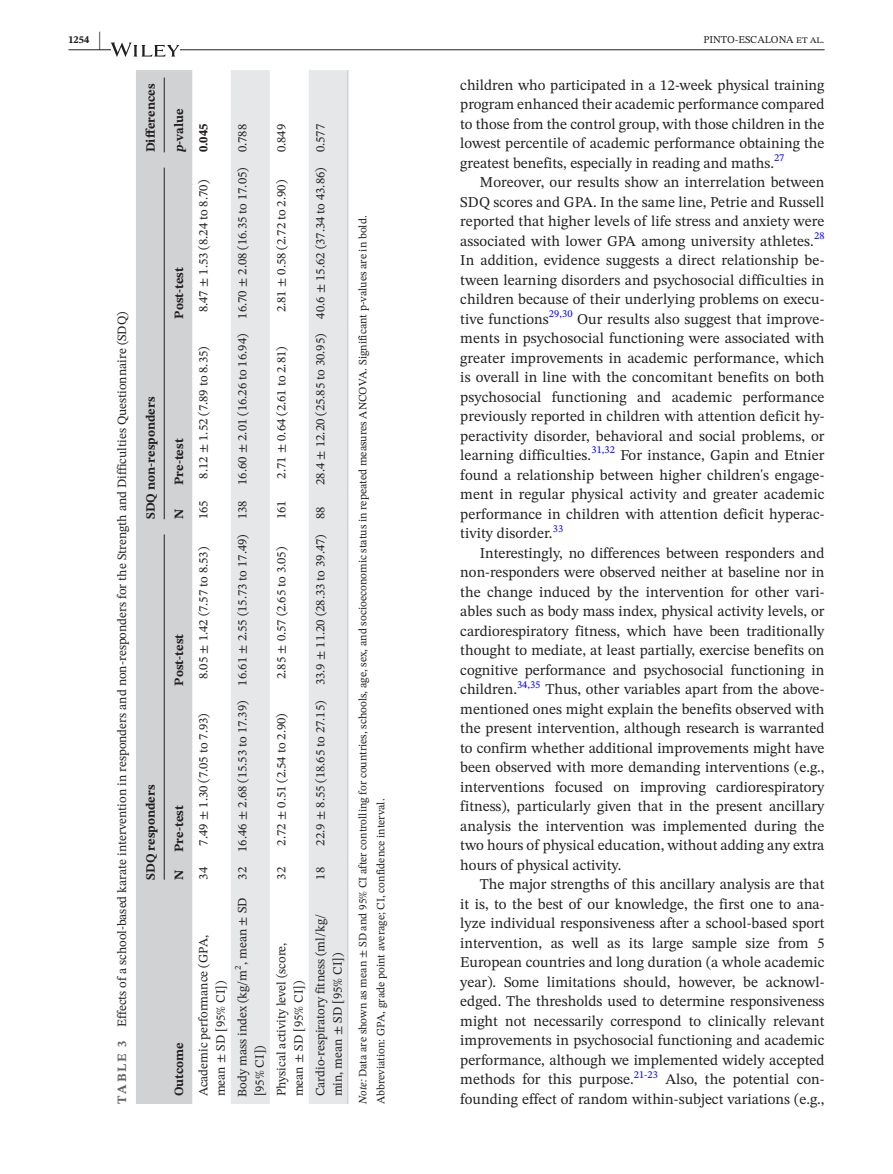
<style>
.page{position:relative;width:893px;height:1174px;background:#fff}
.page>*{position:absolute;margin:0;border:0;box-sizing:border-box;transform-origin:0 0}
.t1{font:15px/19.5px "STIX Two Text";color:#231f20;text-align:justify}
.t2{font:12.75px/17.2px "STIX Two Text";color:#231f20}
.t3{font:700 12.75px "STIX Two Text";color:#231f20}
.t4{font:700 12.75px "STIX Two Text";letter-spacing:.14em;color:#636366}
.t5{font:11.25px/18px "STIX Two Text";color:#231f20}
.t6{font:10.5px "STIX Two Text";letter-spacing:.005em;color:#00f}
.t7{font:10.5px "STIX Two Text";color:#231f20}
.t8{font:700 10.5px "STIX Two Text";color:#231f20}
.s1{font-size:21px}
.s2{font-style:italic}
</style>
<div class="page">
<hr style="left:68px;top:49px;width:756px;height:1px;background:#231f20">
<svg style="left:111px;top:43px;width:68px;height:14px"></svg>
<div style="left:136px;top:70px;width:56px;height:1034px;background:#d1d2d4"></div>
<svg style="left:231px;top:70px;width:116px;height:1034px;fill:#e6e7e9"></svg>
<hr style="left:347px;top:887px;width:1px;height:217px;background:#d1d2d4">
<svg style="left:347px;top:859px;width:1px;height:28px"></svg>
<hr style="left:347px;top:693px;width:1px;height:166px;background:#d1d2d4">
<hr style="left:347px;top:527px;width:1px;height:166px;background:#d1d2d4">
<hr style="left:347px;top:492px;width:1px;height:35px;background:#d1d2d4">
<hr style="left:347px;top:326px;width:1px;height:166px;background:#d1d2d4">
<hr style="left:347px;top:160px;width:1px;height:166px;background:#d1d2d4">
<hr style="left:347px;top:70px;width:1px;height:90px;background:#d1d2d4">
<hr style="left:164px;top:534px;width:1px;height:345px;background:#231f20">
<hr style="left:164px;top:168px;width:1px;height:351px;background:#231f20">
<hr style="left:164px;top:78px;width:1px;height:74px;background:#231f20">
<p class="t8" style="left:68px;top:32px;width:34px">1254 <span class="s1">|</span></p>
<p class="t7" style="left:703px;top:32px;width:123px">PINTO-ESCALONA et al.</p>
<p class="t1" style="left:460px;top:75px;width:366px">children who participated in a 12-week physical training program enhanced their academic performance compared to those from the control group, with those children in the lowest percentile of academic performance obtaining the greatest benefits, especially in reading and maths.</p>
<p class="t3" style="left:142px;top:152px;width:70px;rotate:-90deg">Differences</p>
<p class="t3" style="left:170px;top:152px;width:45px;rotate:-90deg"><span class="s2">p</span>-value</p>
<p class="t3" style="left:194px;top:152px;width:30px;rotate:-90deg">0.045</p>
<p class="t2" style="left:312px;top:485px;width:362px;rotate:-90deg">28.4 ± 12.20 (25.85 to 30.95) 40.6 ± 15.62 (37.34 to 43.86) 0.577</p>
<p class="t2" style="left:273px;top:152px;width:30px;rotate:-90deg">0.849</p>
<p class="t2" style="left:234px;top:879px;width:757px;rotate:-90deg">32 16.46 ± 2.68 (15.53 to 17.39) 16.61 ± 2.55 (15.73 to 17.49) 138 16.60 ± 2.01 (16.26 to 16.94) 16.70 ± 2.08 (16.35 to 17.05) 0.788</p>
<p class="t6" style="left:774px;top:150px;width:12px">27</p>
<p class="t1" style="left:460px;top:172px;width:366px;text-indent:20px">Moreover, our results show an interrelation between SDQ scores and GPA. In the same line, Petrie and Russell reported that higher levels of life stress and anxiety were associated with lower GPA among university athletes.</p>
<p class="t2" style="left:273px;top:312px;width:134px;rotate:-90deg">2.81 ± 0.58 (2.72 to 2.90)</p>
<p class="t2" style="left:195px;top:312px;width:134px;rotate:-90deg">8.47 ± 1.53 (8.24 to 8.70)</p>
<p class="t5" style="left:354px;top:1104px;width:890px;rotate:-90deg"><span class="s2">Note:</span> Data are shown as mean ± SD and 95% CI after controlling for countries, schools, age, sex, and socioeconomic status in repeated measures ANCOVA. Significant p-values are in bold.<br>Abbreviation: GPA, grade point average; CI, confidence interval.</p>
<p class="t6" style="left:814px;top:228px;width:12px">28</p>
<p class="t1" style="left:460px;top:250px;width:366px">In addition, evidence suggests a direct relationship be&shy;tween learning disorders and psychosocial difficulties in children because of their underlying problems on execu&shy;tive functions</p>
<p class="t3" style="left:170px;top:319px;width:53px;rotate:-90deg">Post-test</p>
<p class="t6" style="left:549px;top:306px;width:25px">29,30</p>
<p class="t2" style="left:113px;top:1027px;width:717px;rotate:-90deg">Effects of a school-based karate intervention in responders and non-responders for the Strength and Difficulties Questionnaire (SDQ)</p>
<p class="t1" style="left:460px;top:309px;width:366px;text-indent:117px">Our results also suggest that improve&shy;ments in psychosocial functioning were associated with greater improvements in academic performance, which is overall in line with the concomitant benefits on both psychosocial functioning and academic performance previously reported in children with attention deficit hy&shy;peractivity disorder, behavioral and social problems, or learning difficulties.</p>
<p class="t2" style="left:273px;top:479px;width:134px;rotate:-90deg">2.71 ± 0.64 (2.61 to 2.81)</p>
<p class="t2" style="left:195px;top:479px;width:134px;rotate:-90deg">8.12 ± 1.52 (7.89 to 8.35)</p>
<p class="t3" style="left:142px;top:519px;width:124px;rotate:-90deg">SDQ non-responders</p>
<p class="t3" style="left:170px;top:485px;width:48px;rotate:-90deg">Pre-test</p>
<p class="t6" style="left:591px;top:442px;width:25px">31,32</p>
<p class="t1" style="left:460px;top:445px;width:366px;text-indent:160px">For instance, Gapin and Etnier found a relationship between higher children's engage&shy;ment in regular physical activity and greater academic performance in children with attention deficit hyperac&shy;tivity disorder.</p>
<p class="t2" style="left:195px;top:519px;width:20px;rotate:-90deg">165</p>
<p class="t2" style="left:273px;top:519px;width:20px;rotate:-90deg">161</p>
<p class="t2" style="left:312px;top:845px;width:340px;rotate:-90deg">22.9 ± 8.55 (18.65 to 27.15) 33.9 ± 11.20 (28.33 to 39.47) 88</p>
<p class="t3" style="left:170px;top:519px;width:12px;rotate:-90deg">N</p>
<p class="t6" style="left:553px;top:520px;width:12px">33</p>
<p class="t1" style="left:460px;top:543px;width:366px;text-indent:20px">Interestingly, no differences between responders and non-responders were observed neither at baseline nor in the change induced by the intervention for other vari&shy;ables such as body mass index, physical activity levels, or cardiorespiratory fitness, which have been traditionally thought to mediate, at least partially, exercise benefits on cognitive performance and psychosocial functioning in children.</p>
<p class="t2" style="left:273px;top:679px;width:134px;rotate:-90deg">2.85 ± 0.57 (2.65 to 3.05)</p>
<p class="t2" style="left:195px;top:679px;width:134px;rotate:-90deg">8.05 ± 1.42 (7.57 to 8.53)</p>
<p class="t3" style="left:170px;top:685px;width:53px;rotate:-90deg">Post-test</p>
<p class="t6" style="left:517px;top:676px;width:25px">34,35</p>
<p class="t1" style="left:460px;top:679px;width:366px;text-indent:85px">Thus, other variables apart from the above&shy;mentioned ones might explain the benefits observed with the present intervention, although research is warranted to confirm whether additional improvements might have been observed with more demanding interventions (e.g., interventions focused on improving cardiorespiratory fitness), particularly given that in the present ancillary analysis the intervention was implemented during the two hours of physical education, without adding any extra hours of physical activity.</p>
<p class="t1" style="left:460px;top:874px;width:366px;text-indent:20px">The major strengths of this ancillary analysis are that it is, to the best of our knowledge, the first one to ana&shy;lyze individual responsiveness after a school-based sport intervention, as well as its large sample size from 5<br>European countries and long duration (a whole academic year). Some limitations should, however, be acknowl&shy;edged. The thresholds used to determine responsiveness might not necessarily correspond to clinically relevant improvements in psychosocial functioning and academic performance, although we implemented widely accepted methods for this purpose.<sup>21-23</sup></p>
<p class="t2" style="left:273px;top:845px;width:134px;rotate:-90deg">2.72 ± 0.51 (2.54 to 2.90)</p>
<p class="t2" style="left:195px;top:845px;width:134px;rotate:-90deg">7.49 ± 1.30 (7.05 to 7.93)</p>
<p class="t3" style="left:142px;top:879px;width:97px;rotate:-90deg">SDQ responders</p>
<p class="t3" style="left:170px;top:852px;width:48px;rotate:-90deg">Pre-test</p>
<p class="t2" style="left:195px;top:879px;width:14px;rotate:-90deg">34</p>
<p class="t2" style="left:273px;top:879px;width:14px;rotate:-90deg">32</p>
<p class="t2" style="left:312px;top:879px;width:14px;rotate:-90deg">18</p>
<p class="t3" style="left:170px;top:879px;width:12px;rotate:-90deg">N</p>
<p class="t2" style="left:234px;top:1096px;width:200px;rotate:-90deg">Body mass index (kg/m<sup>2</sup>, mean ± SD [95% CI])</p>
<p class="t2" style="left:312px;top:1096px;width:184px;rotate:-90deg">Cardio-respiratory fitness (ml/kg/ min, mean ± SD [95% CI])</p>
<p class="t2" style="left:195px;top:1096px;width:163px;rotate:-90deg">Academic performance (GPA, mean ± SD [95% CI])</p>
<p class="t2" style="left:273px;top:1096px;width:155px;rotate:-90deg">Physical activity level (score, mean ± SD [95% CI])</p>
<p class="t4" style="left:113px;top:1104px;width:65px;rotate:-90deg">TABLE 3</p>
<p class="t3" style="left:170px;top:1096px;width:56px;rotate:-90deg">Outcome</p>
<p class="t1" style="left:665px;top:1069px;width:161px">Also, the potential con-</p>
<p class="t1" style="left:460px;top:1089px;width:366px">founding effect of random within-subject variations (e.g.,</p>
</div>
